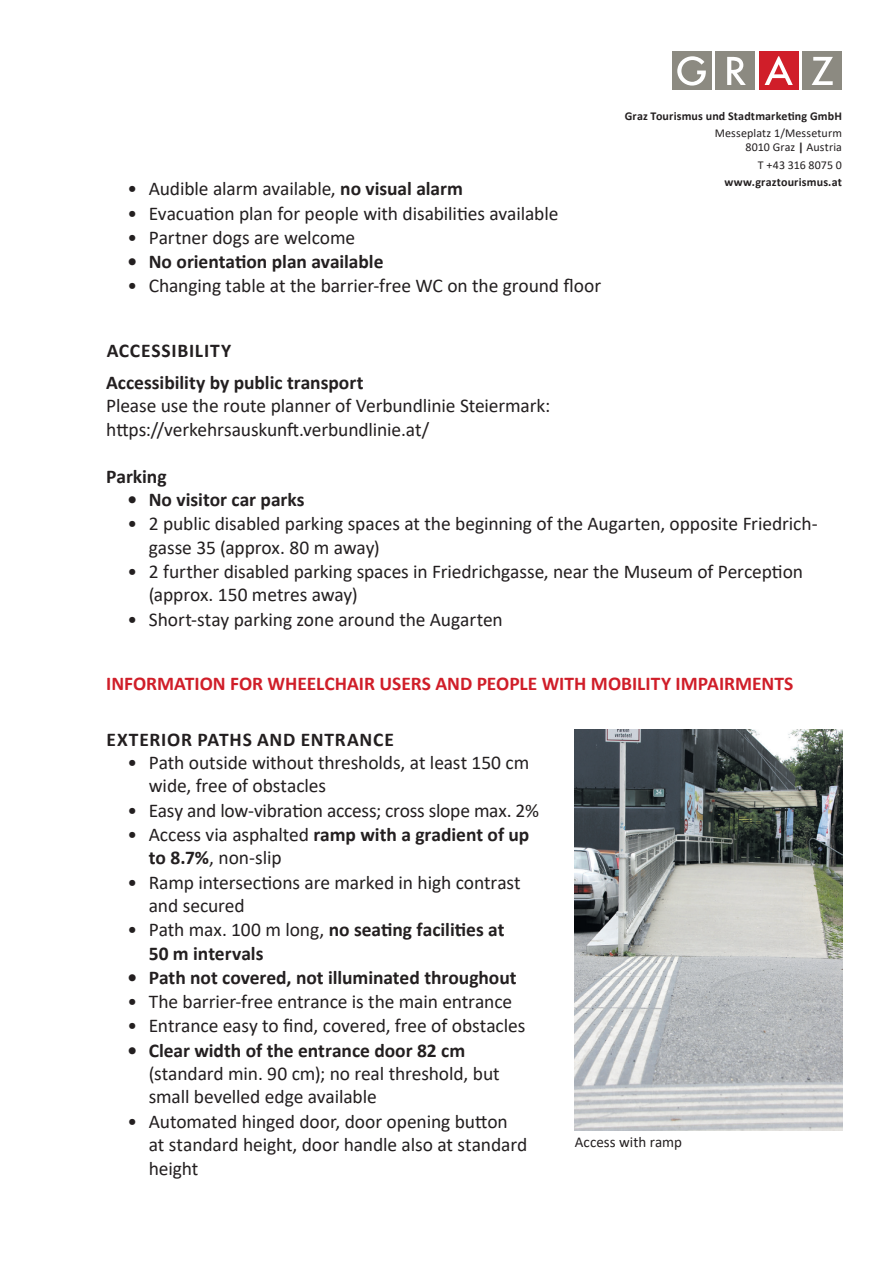
<style>
.page{position:relative;width:893px;height:1263px;background:#fff}
.page>*{position:absolute;margin:0;border:0;box-sizing:border-box;transform-origin:0 0}
.t1{font:19.5px/23.4px "Calibri";letter-spacing:-.005em;color:#231f20}
.t2{font:700 19.5px/32px "Calibri";color:#231f20}
.t3{font:700 19.5px "Calibri";color:#d01e29}
.t4{font:700 19.5px "Calibri";letter-spacing:.04em;color:#231f20}
.t5{font:15px "Calibri";color:#231f20}
.t6{font:700 12px "Calibri";letter-spacing:.015em;color:#231f20}
.t7{font:12px/13.5px "Calibri";letter-spacing:.01em;color:#231f20;text-align:right}
.s1{font-weight:700}
.s2{font-weight:400}
</style>
<div class="page">
<div style="left:672px;top:51px;width:39px;height:39px;background:#8c8a81"></div>
<svg style="left:677px;top:56px;width:29px;height:30px"></svg>
<div style="left:715px;top:51px;width:40px;height:39px;background:#8c8a81"></div>
<svg style="left:727px;top:57px;width:19px;height:28px"></svg>
<div style="left:803px;top:51px;width:39px;height:39px;background:#8c8a81"></div>
<svg style="left:812px;top:57px;width:21px;height:28px"></svg>
<div style="left:759px;top:51px;width:39px;height:39px;background:#d01e29"></div>
<svg style="left:765px;top:56px;width:28px;height:29px"></svg>
<img style="left:575px;top:729px;width:268px;height:401px">
<p class="t1" style="left:128px;top:177px;width:337px">• Audible alarm available, <span class="s1">no visual alarm</span></p>
<p class="t1" style="left:128px;top:201px;width:432px">• Evacuation plan for people with disabilities available</p>
<p class="t1" style="left:128px;top:225px;width:229px">• Partner dogs are welcome</p>
<p class="t2" style="left:128px;top:245px;width:257px">• No orientation plan available</p>
<p class="t1" style="left:128px;top:274px;width:475px">• Changing table at the barrier-free WC on the ground floor</p>
<p class="t6" style="left:625px;top:107px;width:219px">Graz Tourismus und Stadtmarketing GmbH</p>
<p class="t7" style="left:715px;top:126px;width:129px">Messeplatz 1/Messeturm<br>8010 Graz <span class="s1">|</span> Austria</p>
<p class="t7" style="left:758px;top:158px;width:85px">T +43 316 8075 0</p>
<p class="t6" style="left:725px;top:174px;width:119px">www.graztourismus.at</p>
<p class="t2" style="left:106px;top:334px;width:259px">ACCESSIBILITY<br>Accessibility by public transport</p>
<p class="t1" style="left:106px;top:394px;width:446px">Please use the route planner of Verbundlinie Steiermark: https://verkehrsauskunft.verbundlinie.at/</p>
<p class="t2" style="left:106px;top:460px;width:62px">Parking</p>
<p class="t2" style="left:128px;top:483px;width:179px">• No visitor car parks</p>
<p class="t1" style="left:149px;top:512px;width:670px;text-indent:-21px">• 2 public disabled parking spaces at the beginning of the Augarten, opposite Friedrich&shy;gasse 35 (approx. 80 m away)</p>
<p class="t1" style="left:149px;top:559px;width:656px;text-indent:-21px">• 2 further disabled parking spaces in Friedrichgasse, near the Museum of Perception (approx. 150 metres away)</p>
<p class="t1" style="left:128px;top:607px;width:377px">• Short-stay parking zone around the Augarten</p>
<p class="t3" style="left:106px;top:670px;width:689px">INFORMATION FOR WHEELCHAIR USERS AND PEOPLE WITH MOBILITY IMPAIRMENTS</p>
<p class="t4" style="left:107px;top:725px;width:289px">EXTERIOR PATHS AND ENTRANCE</p>
<p class="t1" style="left:149px;top:750px;width:382px;text-indent:-21px">• Path outside without thresholds, at least 150 cm wide, free of obstacles</p>
<p class="t1" style="left:128px;top:798px;width:413px">• Easy and low-vibration access; cross slope max. 2%</p>
<p class="t1" style="left:149px;top:822px;width:382px;text-indent:-21px">• Access via asphalted <span class="s1">ramp with a gradient of up to 8.7%</span>, non-slip</p>
<p class="t1" style="left:149px;top:870px;width:373px;text-indent:-21px">• Ramp intersections are marked in high contrast and secured</p>
<p class="t2" style="left:149px;top:918px;width:357px;line-height:23.4px;text-indent:-21px"><span class="s2">• Path max. 100 m long,</span> no seating facilities at<br>50 m intervals</p>
<p class="t2" style="left:128px;top:961px;width:390px">• Path not covered, not illuminated throughout</p>
<p class="t1" style="left:128px;top:989px;width:386px">• The barrier-free entrance is the main entrance</p>
<p class="t1" style="left:128px;top:1014px;width:399px">• Entrance easy to find, covered, free of obstacles</p>
<p class="t2" style="left:128px;top:1034px;width:339px">• Clear width of the entrance door 82 cm</p>
<p class="t1" style="left:149px;top:1061px;width:352px">(standard min. 90 cm); no real threshold, but small bevelled edge available</p>
<p class="t1" style="left:149px;top:1109px;width:380px;text-indent:-21px">• Automated hinged door, door opening button at standard height, door handle also at standard height</p>
<p class="t5" style="left:575px;top:1132px;width:109px">Access with ramp</p>
</div>
